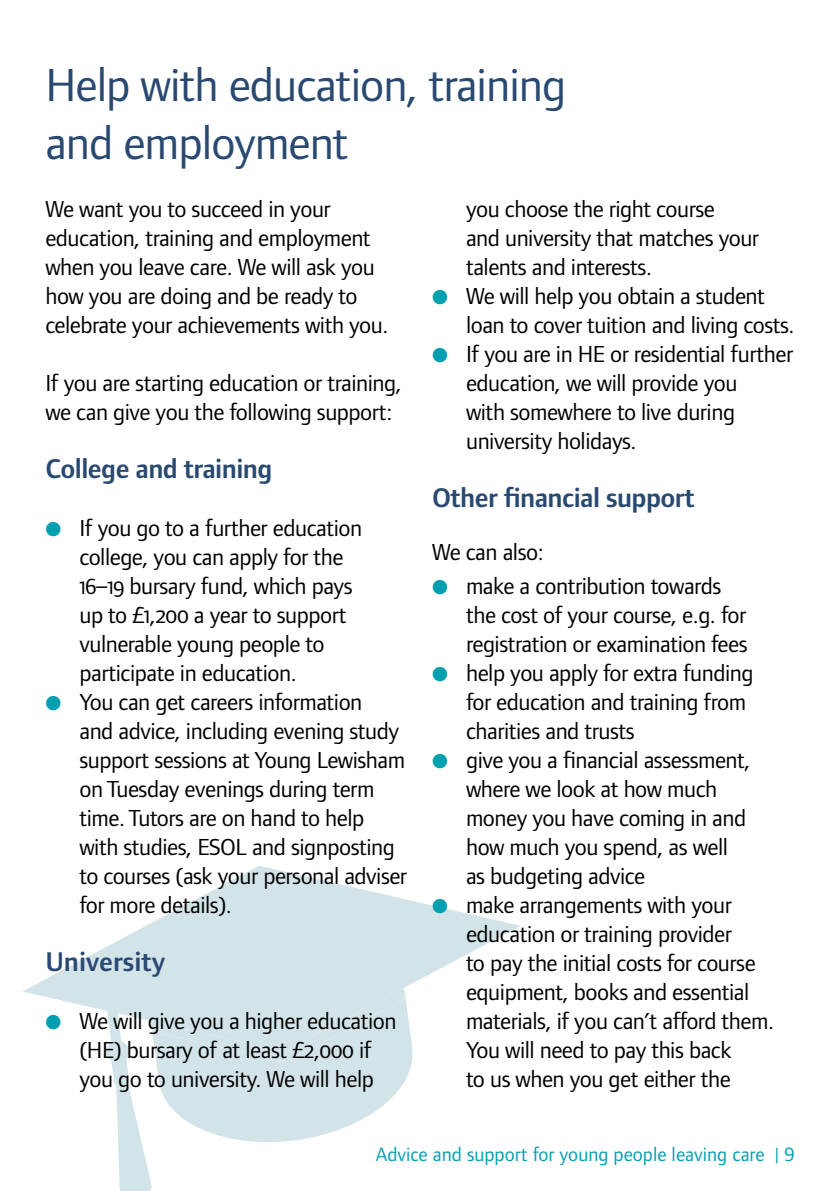
<style>
.page{position:relative;width:840px;height:1191px;background:#fff}
.page>*{position:absolute;margin:0;border:0;box-sizing:border-box;transform-origin:0 0}
.t1{font:48px/58px "Foundry Form Sans Book OSF";letter-spacing:-.02em;color:#294971}
.t2{font:28px "Foundry Form Sans Demi OSF";letter-spacing:-.02em;color:#294971}
.t3{font:28px "Foundry Form Sans Demi OSF";color:#294971}
.t4{font:24px/29px "Foundry Form Sans Book OSF";letter-spacing:-.02em;color:#000}
.t5{font:20px "Foundry Form Sans Book OSF";color:#029fb0}
.s1{color:#029fb0}
.s2{font-family:"Foundry Form Sans"}
</style>
<div class="page">
<svg style="left:23px;top:865px;width:497px;height:326px"></svg>
<h1 class="t1" style="left:45px;top:56px;width:522px">Help with education, training and employment</h1>
<p class="t4" style="left:45px;top:194px;width:344px">We want you to succeed in your education, training and employment when you leave care. We will ask you how you are doing and be ready to celebrate your achievements with you.</p>
<p class="t4" style="left:45px;top:368px;width:357px">If you are starting education or training, we can give you the following support:</p>
<p class="t2" style="left:45px;top:453px;width:228px">College and training</p>
<p class="t4" style="left:79px;top:513px;width:284px;text-indent:-34px"><span class="s1">●</span> If you go to a further education college, you can apply for the<br>16–19 bursary fund, which pays up to £1,200 a year to support vulnerable young people to participate in education.</p>
<p class="t4" style="left:79px;top:687px;width:329px;text-indent:-34px"><span class="s1">●</span> You can get careers information<br>and advice, including evening study support sessions at Young Lewisham on Tuesday evenings during term time. Tutors are on hand to help with studies, ESOL and signposting to courses (ask your personal adviser for more details).</p>
<p class="t3" style="left:45px;top:946px;width:121px">University</p>
<p class="t4" style="left:45px;top:1006px;width:352px;text-align:center"><span class="s1">●</span> We will give you a higher education (HE) bursary of at least £2,000 if<br>you go to university. We will help</p>
<p class="t4" style="left:466px;top:194px;width:294px">you choose the right course<br>and university that matches your talents and interests.</p>
<p class="t4" style="left:466px;top:281px;width:330px;text-indent:-34px"><span class="s1">●</span> We will help you obtain a student loan to cover tuition and living costs.</p>
<p class="t4" style="left:466px;top:339px;width:328px;text-indent:-34px"><span class="s1">●</span> If you are in HE or residential further education, we will provide you<br>with somewhere to live during university holidays.</p>
<p class="t2" style="left:432px;top:482px;width:264px">Other financial support</p>
<p class="t4" style="left:432px;top:537px;width:113px">We can also:</p>
<p class="t4" style="left:466px;top:571px;width:283px;text-indent:-34px"><span class="s1">●</span> make a contribution towards the cost of your course, e.g. for registration or examination fees</p>
<p class="t4" style="left:466px;top:658px;width:289px;text-indent:-34px"><span class="s1">●</span> help you apply for extra funding for education and training from charities and trusts</p>
<p class="t4" style="left:466px;top:745px;width:286px;text-indent:-34px"><span class="s1">●</span> give you a financial assessment, where we look at how much money you have coming in and how much you spend, as well as budgeting advice</p>
<p class="t4" style="left:466px;top:890px;width:309px;text-indent:-34px"><span class="s1">●</span> make arrangements with your education or training provider<br>to pay the initial costs for course equipment, books and essential materials, if you can’t afford them.<br>You will need to pay this back<br>to us when you get either the</p>
<p class="t5" style="left:375px;top:1143px;width:420px">Advice and support for young people leaving care | <span class="s2">9</span></p>
</div>
